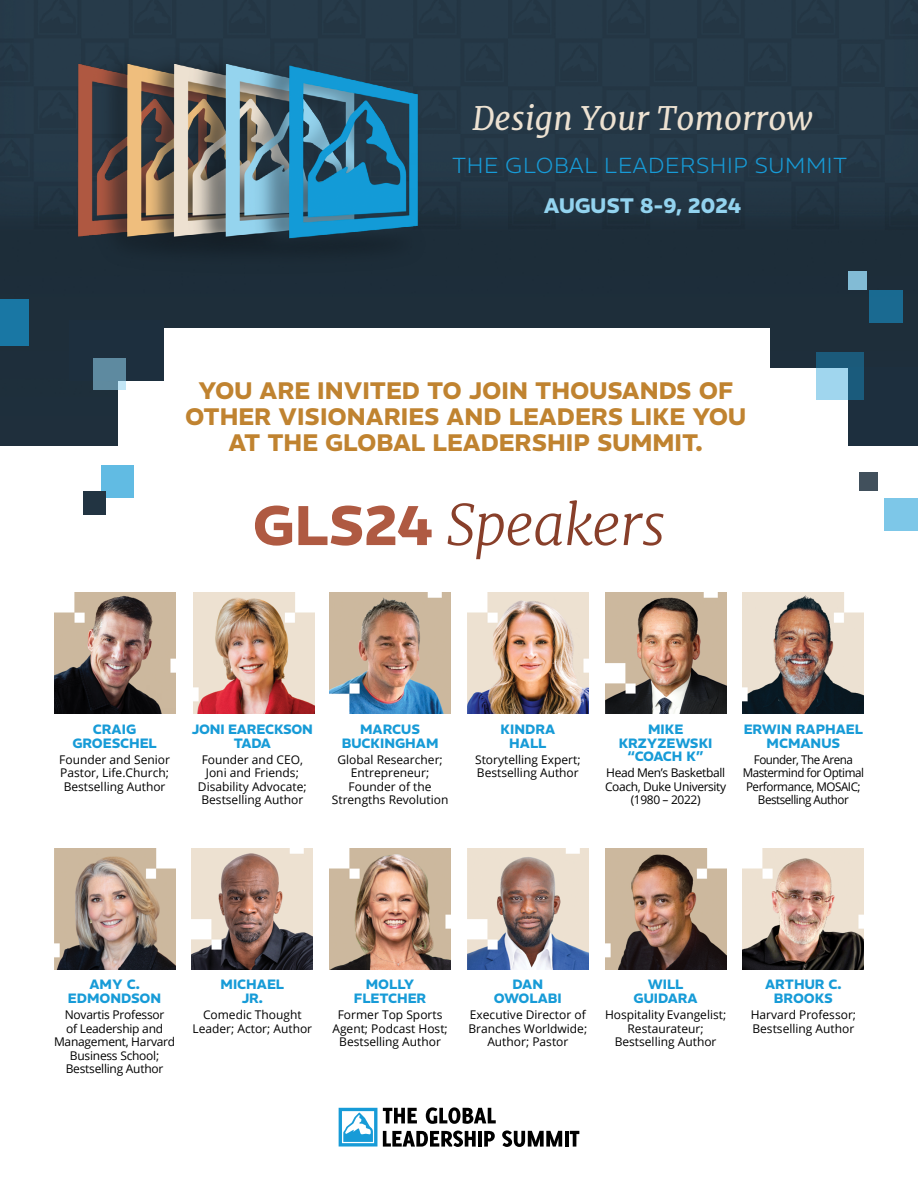
<style>
.page{position:relative;width:918px;height:1188px;background:#fff}
.page>*{position:absolute;margin:0;border:0;box-sizing:border-box;transform-origin:0 0}
.t1{font:italic 300 55.65px "Merriweather";letter-spacing:-.015em;color:#883f2a}
.t2{font:italic 32.25px "Merriweather";color:#ede2d2}
.t3{font:500 23.85px/26.2px "REM";color:#c08330;text-align:center}
.t4{font:500 21.75px "REM";letter-spacing:.03em;color:#179bd7}
.t5{font:500 21px "REM";letter-spacing:-.01em;color:#93d3ef}
.Names{font:500 13.5px/13.5px "REM";color:#179bd7;text-align:center}
.t6{font:12px/13.5px "Open Sans";color:#000;text-align:center}
.t7{font:12px/13.5px "Open Sans";letter-spacing:-.02em;color:#000;text-align:center}
.t8{font:12px/13.5px "Open Sans";letter-spacing:-.04em;color:#000;text-align:center}
.t9{font:12px/13.5px "Open Sans";letter-spacing:-.03em;color:#000;text-align:center}
.s1{font-family:"REM";font-weight:500;font-style:normal;color:#af5a42}
</style>
<div class="page">
<img style="left:0;top:0;width:918px;height:446px">
<img style="left:28px;top:27px;width:439px;height:281px">
<img style="left:54px;top:849px;width:121px;height:121px">
<img style="left:54px;top:593px;width:121px;height:121px">
<img style="left:330px;top:593px;width:121px;height:121px">
<img style="left:605px;top:593px;width:121px;height:121px">
<img style="left:330px;top:849px;width:121px;height:121px">
<img style="left:605px;top:849px;width:121px;height:121px">
<img style="left:743px;top:849px;width:121px;height:121px">
<img style="left:467px;top:849px;width:121px;height:121px">
<img style="left:743px;top:593px;width:121px;height:121px">
<img style="left:193px;top:593px;width:122px;height:121px">
<img style="left:467px;top:593px;width:121px;height:121px">
<img style="left:192px;top:849px;width:121px;height:121px">
<svg style="left:383px;top:1108px;width:34px;height:15px"></svg>
<svg style="left:426px;top:1107px;width:70px;height:17px"></svg>
<svg style="left:383px;top:1131px;width:93px;height:16px"></svg>
<hr style="left:478px;top:1131px;width:4px;height:16px;background:#000">
<svg style="left:484px;top:1131px;width:11px;height:16px"></svg>
<svg style="left:502px;top:1130px;width:60px;height:17px"></svg>
<hr style="left:565px;top:1131px;width:3px;height:16px;background:#000">
<svg style="left:570px;top:1131px;width:9px;height:16px"></svg>
<svg style="left:339px;top:1108px;width:38px;height:39px"></svg>
<div style="left:118px;top:329px;width:652px;height:160px;background:#fff"></div>
<div style="left:767px;top:369px;width:151px;height:132px;background:#fff"></div>
<div style="left:0;top:299px;width:29px;height:46px;background:#1977a4"></div>
<div style="left:101px;top:466px;width:32px;height:32px;background:#61bbe3"></div>
<div style="left:869px;top:290px;width:33px;height:33px;background:#1a6a91"></div>
<div style="left:884px;top:498px;width:34px;height:33px;background:#7dc7e8"></div>
<div style="left:848px;top:272px;width:19px;height:18px;background:#82bbd5"></div>
<div style="left:859px;top:473px;width:19px;height:18px;background:#41505c"></div>
<div style="left:848px;top:367px;width:70px;height:79px;background:#1d2f3e"></div>
<div style="left:84px;top:491px;width:22px;height:24px;background:#223442"></div>
<svg style="left:816px;top:352px;width:48px;height:47px;background:#5590ad"></svg>
<div style="left:70px;top:321px;width:94px;height:60px;background:#1d2f3e"></div>
<svg style="left:93px;top:359px;width:33px;height:31px"></svg>
<p class="t2" style="left:472px;top:99px;width:343px">Design Your Tomorrow</p>
<p class="t4" style="left:452px;top:149px;width:397px">THE GLOBAL LEADERSHIP SUMMIT</p>
<p class="t5" style="left:544px;top:190px;width:199px">AUGUST 8-9, 2024</p>
<p class="t3" style="left:185px;top:375px;width:563px">YOU ARE INVITED TO JOIN THOUSANDS OF<br>OTHER VISIONARIES AND LEADERS LIKE YOU<br>AT THE GLOBAL LEADERSHIP SUMMIT.</p>
<p class="t1" style="left:253px;top:490px;width:414px"><span class="s1">GLS24</span> Speakers</p>
<p class="Names" style="left:72px;top:722px;width:86px">CRAIG<br>GROESCHEL</p>
<p class="t6" style="left:59px;top:753px;width:112px;text-align:justify">Founder and Senior Pastor, Life.Church; Bestselling Author</p>
<p class="Names" style="left:192px;top:722px;width:123px">JONI EARECKSON<br>TADA</p>
<p class="t6" style="left:198px;top:753px;width:110px">Founder and CEO,<br>Joni and Friends;<br>Disability Advocate;<br>Bestselling Author</p>
<p class="Names" style="left:342px;top:722px;width:98px">MARCUS<br>BUCKINGHAM</p>
<p class="t6" style="left:332px;top:753px;width:118px">Global Researcher;<br>Entrepreneur;<br>Founder of the<br>Strengths Revolution</p>
<p class="Names" style="left:501px;top:722px;width:56px">KINDRA<br>HALL</p>
<p class="t6" style="left:475px;top:753px;width:107px;text-align:left">Storytelling Expert;<br>Bestselling Author</p>
<p class="Names" style="left:619px;top:722px;width:95px">MIKE<br>KRZYZEWSKI “COACH K”</p>
<p class="t9" style="left:605px;top:766px;width:123px">Head Men’s Basketball<br>Coach, Duke University (1980 – 2022)</p>
<p class="Names" style="left:744px;top:722px;width:121px">ERWIN RAPHAEL<br>MCMANUS</p>
<p class="t8" style="left:743px;top:753px;width:123px">Founder, The Arena<br>Mastermind for Optimal<br>Performance, MOSAIC;<br>Bestselling Author</p>
<p class="Names" style="left:68px;top:977px;width:95px">AMY C.<br>EDMONDSON</p>
<p class="t7" style="left:54px;top:1008px;width:123px">Novartis Professor<br>of Leadership and<br>Management, Harvard<br>Business School;<br>Bestselling Author</p>
<p class="Names" style="left:221px;top:977px;width:65px">MICHAEL<br>JR.</p>
<p class="t6" style="left:193px;top:1008px;width:121px">Comedic Thought<br>Leader; Actor; Author</p>
<p class="Names" style="left:354px;top:977px;width:74px">MOLLY<br>FLETCHER</p>
<p class="t6" style="left:332px;top:1008px;width:117px">Former Top Sports<br>Agent; Podcast Host;<br>Bestselling Author</p>
<p class="Names" style="left:494px;top:977px;width:69px">DAN<br>OWOLABI</p>
<p class="t6" style="left:469px;top:1008px;width:120px">Executive Director of<br>Branches Worldwide;<br>Author; Pastor</p>
<p class="Names" style="left:634px;top:977px;width:66px">WILL<br>GUIDARA</p>
<p class="t6" style="left:605px;top:1008px;width:123px">Hospitality Evangelist;<br>Restaurateur;<br>Bestselling Author</p>
<p class="Names" style="left:765px;top:977px;width:78px">ARTHUR C.<br>BROOKS</p>
<p class="t6" style="left:751px;top:1008px;width:107px;text-align:left">Harvard Professor;<br>Bestselling Author</p>
</div>
